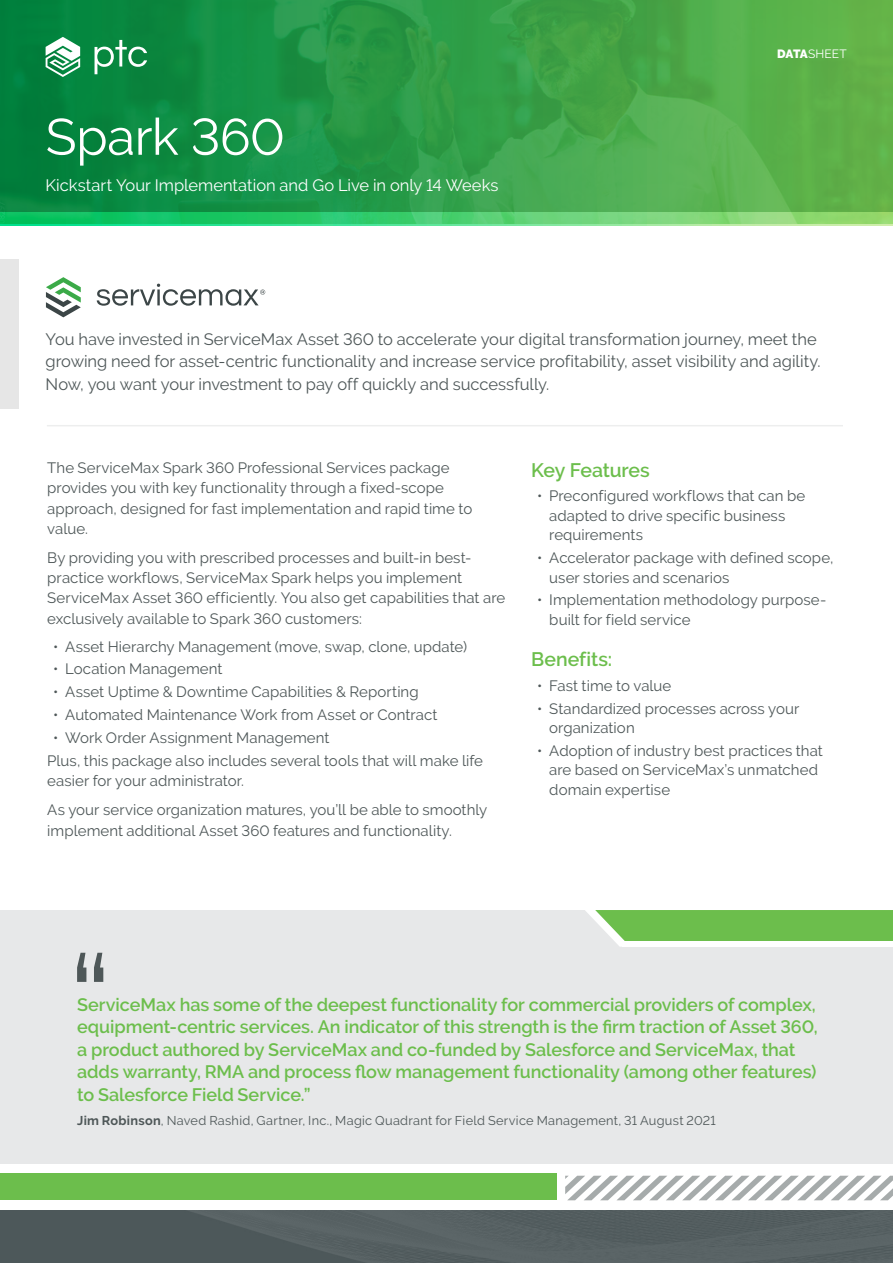
<style>
.page{position:relative;width:893px;height:1263px;background:#fff}
.page>*{position:absolute;margin:0;border:0;box-sizing:border-box;transform-origin:0 0}
._1__Headline{font:51px "PTC Raleway";letter-spacing:-.01em;color:#fff}
._3__Text_Subhead_1{font:600 19.5px "PTC Raleway";letter-spacing:-.005em;color:#6cbe4c}
._7__Pull_Quote_-_Text{font:600 18px/22.5px "PTC Raleway";color:#6cbe4c}
._3__Introduction{font:16.5px/22.5px "PTC Raleway";color:#4e5758}
._3__Introduction-2{font:16.5px "PTC Raleway";color:#fff}
._4__Text_Body{font:15px/20.2px "PTC Raleway";letter-spacing:.005em;color:#4e5758}
._7__Pull_Quote_-_Text-2{font:12.75px "PTC Raleway";letter-spacing:.02em;color:#4e5758}
.t1{font:12px "PTC Raleway";letter-spacing:.015em;color:#fff}
.s1{font-family:"PT Caleway";font-weight:900}
.s2{font-weight:700}
</style>
<div class="page">
<img style="left:0;top:0;width:893px;height:213px">
<svg style="left:46px;top:37px;width:34px;height:40px"></svg>
<svg style="left:95px;top:40px;width:52px;height:34px"></svg>
<svg style="left:0;top:213px;width:893px;height:11px;background:#4cce6f"></svg>
<div style="left:0;top:1174px;width:556px;height:26px;background:#6cbe4c"></div>
<svg style="left:565px;top:1176px;width:328px;height:24px"></svg>
<div style="left:0;top:1210px;width:893px;height:53px;background:#555f61"></div>
<div style="left:0;top:910px;width:893px;height:253px;background:#e7e8e9"></div>
<svg style="left:585px;top:910px;width:308px;height:37px;background:#79c35d"></svg>
<div style="left:622px;top:941px;width:271px;height:6px;background:#fff"></div>
<hr style="left:47px;top:425px;width:796px;height:1px;background:#4e5758">
<div style="left:0;top:259px;width:18px;height:150px;background:#e6e6e6"></div>
<svg style="left:77px;top:953px;width:26px;height:29px"></svg>
<svg style="left:97px;top:284px;width:168px;height:22px"></svg>
<svg style="left:46px;top:277px;width:35px;height:40px"></svg>
<p class="_1__Headline" style="left:46px;top:107px;width:241px">Spark 360</p>
<p class="_3__Introduction-2" style="left:46px;top:175px;width:454px">Kickstart Your Implementation and Go Live in only 14 Weeks</p>
<p class="t1" style="left:777px;top:47px;width:71px"><span class="s1">DATA</span>SHEET</p>
<p class="_3__Introduction" style="left:46px;top:327px;width:776px">You have invested in ServiceMax Asset 360 to accelerate your digital transformation journey, meet the growing need for asset-centric functionality and increase service profitability, asset visibility and agility.<br>Now, you want your investment to pay off quickly and successfully.</p>
<p class="_4__Text_Body" style="left:47px;top:458px;width:426px">The ServiceMax Spark 360 Professional Services package provides you with key functionality through a fixed-scope approach, designed for fast implementation and rapid time to value.</p>
<p class="_4__Text_Body" style="left:47px;top:547px;width:459px">By providing you with prescribed processes and built-in best&shy;practice workflows, ServiceMax Spark helps you implement ServiceMax Asset 360 efficiently. You also get capabilities that are exclusively available to Spark 360 customers:</p>
<p class="_4__Text_Body" style="left:53px;top:636px;width:415px">• Asset Hierarchy Management (move, swap, clone, update)</p>
<p class="_4__Text_Body" style="left:53px;top:659px;width:171px">• Location Management</p>
<p class="_4__Text_Body" style="left:53px;top:682px;width:367px">• Asset Uptime &amp; Downtime Capabilities &amp; Reporting</p>
<p class="_4__Text_Body" style="left:53px;top:704px;width:386px">• Automated Maintenance Work from Asset or Contract</p>
<p class="_4__Text_Body" style="left:53px;top:727px;width:278px">• Work Order Assignment Management</p>
<p class="_4__Text_Body" style="left:47px;top:751px;width:437px">Plus, this package also includes several tools that will make life easier for your administrator.</p>
<p class="_4__Text_Body" style="left:47px;top:800px;width:441px">As your service organization matures, you’ll be able to smoothly implement additional Asset 360 features and functionality.</p>
<p class="_3__Text_Subhead_1" style="left:531px;top:459px;width:120px">Key Features</p>
<p class="_4__Text_Body" style="left:549px;top:486px;width:257px;line-height:19.5px;text-indent:-12px">• Preconfigured workflows that can be adapted to drive specific business requirements</p>
<p class="_4__Text_Body" style="left:549px;top:548px;width:286px;line-height:19.5px;text-indent:-12px">• Accelerator package with defined scope, user stories and scenarios</p>
<p class="_4__Text_Body" style="left:549px;top:590px;width:279px;line-height:19.5px;text-indent:-12px">• Implementation methodology purpose&shy;built for field service</p>
<p class="_3__Text_Subhead_1" style="left:531px;top:648px;width:82px">Benefits:</p>
<p class="_4__Text_Body" style="left:537px;top:675px;width:136px">• Fast time to value</p>
<p class="_4__Text_Body" style="left:549px;top:699px;width:252px;line-height:19.5px;text-indent:-12px">• Standardized processes across your organization</p>
<p class="_4__Text_Body" style="left:549px;top:741px;width:275px;line-height:19.5px;text-indent:-12px">• Adoption of industry best practices that are based on ServiceMax’s unmatched domain expertise</p>
<p class="_7__Pull_Quote_-_Text" style="left:77px;top:993px;width:742px">ServiceMax has some of the deepest functionality for commercial providers of complex, equipment-centric services. An indicator of this strength is the firm traction of Asset 360, a product authored by ServiceMax and co-funded by Salesforce and ServiceMax, that adds warranty, RMA and process flow management functionality (among other features) to Salesforce Field Service.”</p>
<p class="_7__Pull_Quote_-_Text-2" style="left:77px;top:1113px;width:640px"><span class="s2">Jim Robinson</span>, Naved Rashid, Gartner, Inc., Magic Quadrant for Field Service Management, 31 August 2021</p>
</div>
